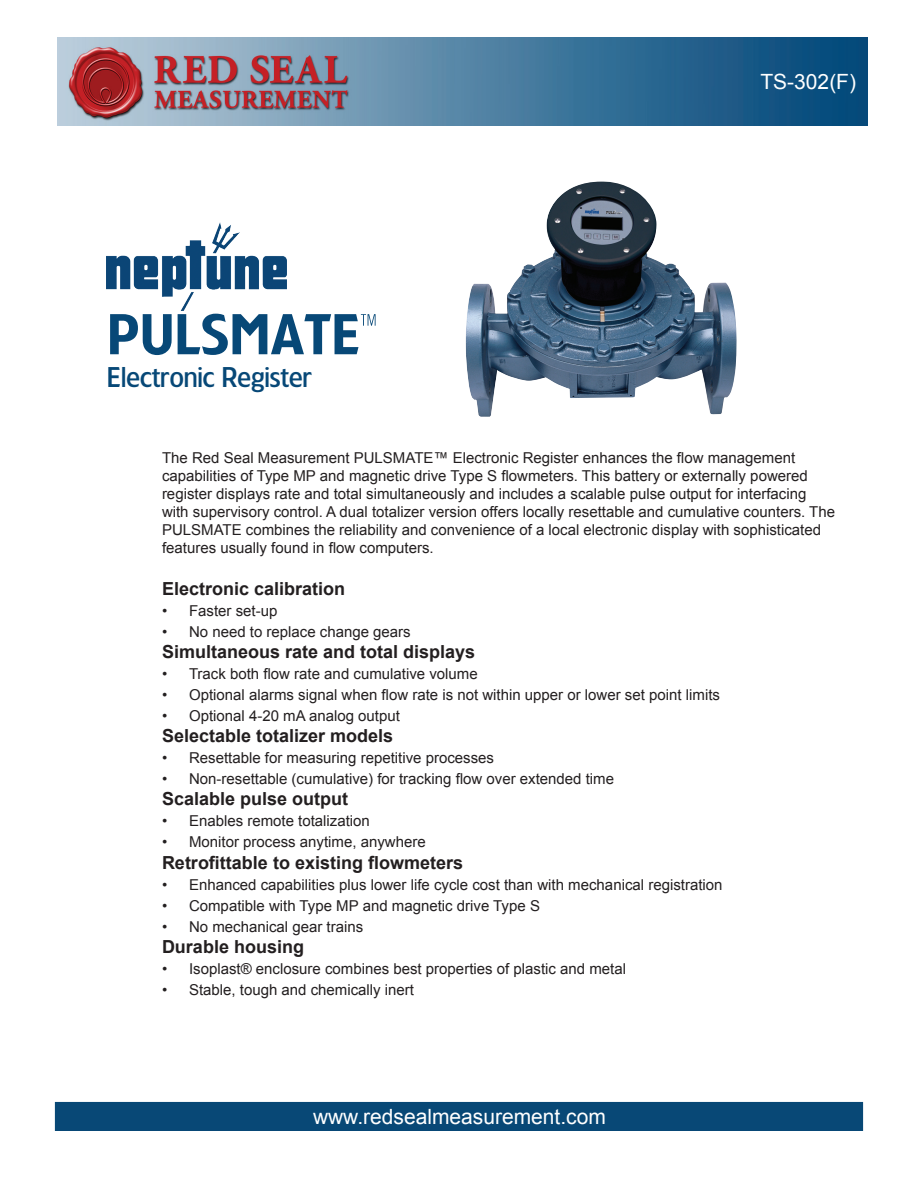
<style>
.page{position:relative;width:918px;height:1188px;background:#fff}
.page>*{position:absolute;margin:0;border:0;box-sizing:border-box;transform-origin:0 0}
.t1{font:600 54px "TF Forever";color:#074877}
.t2{font:500 27px "TF Forever";color:#074877}
.t3{font:21px "Arial";color:#fff}
.t4{font:700 18px "Arial";color:#231f20}
.t5{font:15px/18px "Arial";color:#231f20}
</style>
<div class="page">
<img style="left:465px;top:181px;width:272px;height:236px">
<img style="left:57px;top:37px;width:810px;height:88px">
<div style="left:52px;top:1099px;width:814px;height:35px;background:#084876;border:3px solid #fff"></div>
<img style="left:107px;top:223px;width:180px;height:88px">
<h1 class="t1" style="left:107px;top:302px;width:270px">PULSMATE™</h1>
<h2 class="t2" style="left:107px;top:361px;width:207px">Electronic Register</h2>
<h3 class="t3" style="left:760px;top:68px;width:97px">TS-302(F)</h3>
<p class="t5" style="left:162px;top:449px;width:675px">The Red Seal Measurement PULSMATE™ Electronic Register enhances the flow management capabilities of Type MP and magnetic drive Type S flowmeters. This battery or externally powered register displays rate and total simultaneously and includes a scalable pulse output for interfacing with supervisory control. A dual totalizer version offers locally resettable and cumulative counters. The PULSMATE combines the reliability and convenience of a local electronic display with sophisticated features usually found in flow computers.</p>
<p class="t4" style="left:162px;top:577px;width:185px">Electronic calibration</p>
<p class="t5" style="left:162px;top:602px;width:117px">• Faster set-up</p>
<p class="t5" style="left:162px;top:623px;width:250px">• No need to replace change gears</p>
<p class="t4" style="left:162px;top:640px;width:315px">Simultaneous rate and total displays</p>
<p class="t5" style="left:162px;top:665px;width:317px">• Track both flow rate and cumulative volume</p>
<p class="t5" style="left:162px;top:686px;width:560px">• Optional alarms signal when flow rate is not within upper or lower set point limits</p>
<p class="t5" style="left:162px;top:707px;width:239px">• Optional 4-20 mA analog output</p>
<p class="t4" style="left:162px;top:724px;width:233px">Selectable totalizer models</p>
<p class="t5" style="left:162px;top:749px;width:334px">• Resettable for measuring repetitive processes</p>
<p class="t5" style="left:162px;top:770px;width:454px">• Non-resettable (cumulative) for tracking flow over extended time</p>
<p class="t4" style="left:162px;top:787px;width:188px">Scalable pulse output</p>
<p class="t5" style="left:162px;top:812px;width:209px">• Enables remote totalization</p>
<p class="t5" style="left:162px;top:833px;width:265px">• Monitor process anytime, anywhere</p>
<p class="t4" style="left:162px;top:851px;width:303px">Retrofittable to existing flowmeters</p>
<p class="t5" style="left:162px;top:876px;width:562px">• Enhanced capabilities plus lower life cycle cost than with mechanical registration</p>
<p class="t5" style="left:162px;top:897px;width:380px">• Compatible with Type MP and magnetic drive Type S</p>
<p class="t5" style="left:162px;top:918px;width:203px">• No mechanical gear trains</p>
<p class="t4" style="left:162px;top:935px;width:144px">Durable housing</p>
<p class="t5" style="left:162px;top:960px;width:466px">• Isoplast® enclosure combines best properties of plastic and metal</p>
<p class="t5" style="left:162px;top:981px;width:254px">• Stable, tough and chemically inert</p>
<h3 class="t3" style="left:313px;top:1103px;width:294px">www.redsealmeasurement.com</h3>
</div>
